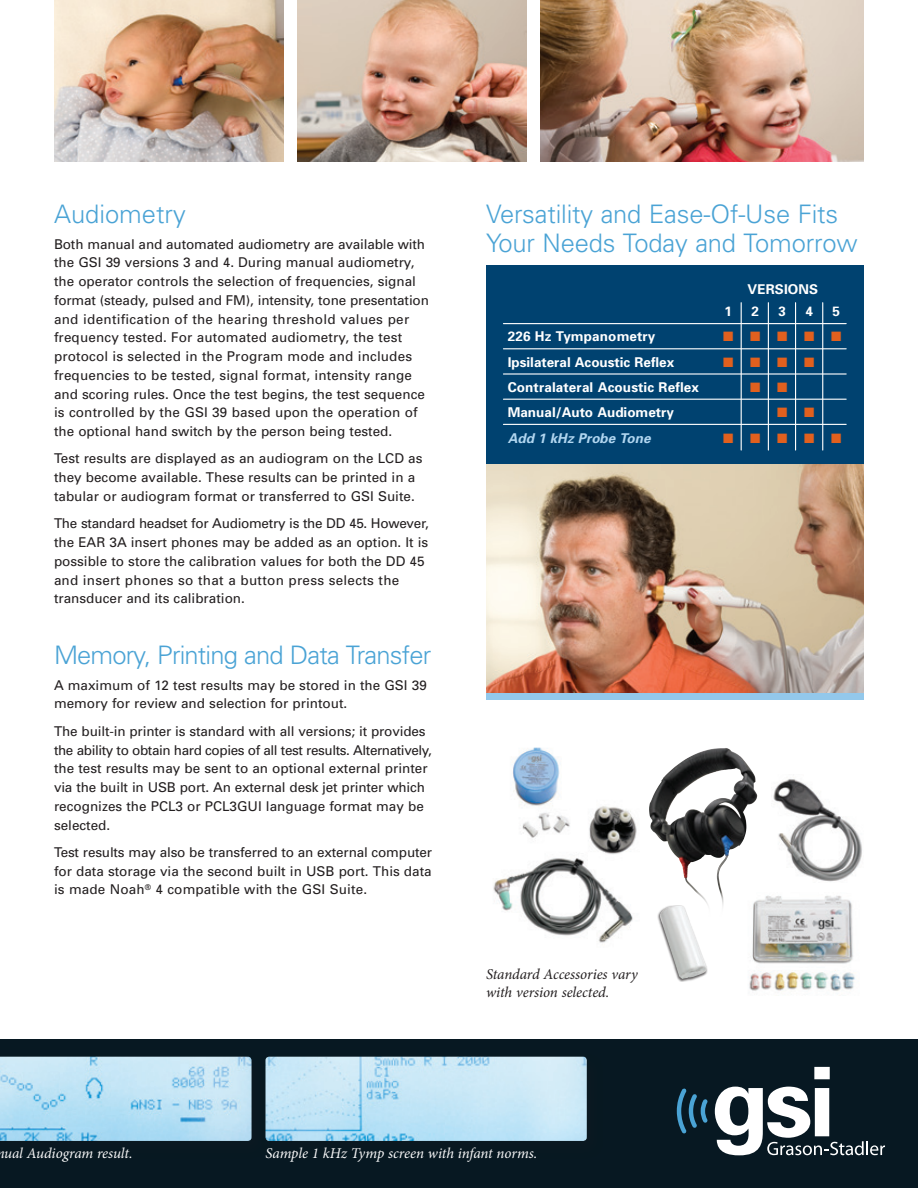
<style>
.page{position:relative;width:918px;height:1188px;background:#fff}
.page>*{position:absolute;margin:0;border:0;box-sizing:border-box;transform-origin:0 0}
.t1{font:300 25.5px/28.5px "Univers";letter-spacing:-.005em;color:#4aa3d5}
.t2{font:300 25.5px "Univers";letter-spacing:-.03em;color:#4aa3d5}
.t3{font:italic 15px "Minion Pro";letter-spacing:-.01em;color:#fff}
.t4{font:italic 15px "Minion Pro";letter-spacing:-.005em;color:#231f20}
.t5{font:13.5px/18.8px "Univers";color:#231f20}
.t6{font:700 13.5px "Univers";letter-spacing:.01em;color:#fff}
.t7{font:italic 700 13.5px "Univers";color:#b1d6f0}
.t8{font:13.5px "Zapf Dingbats";color:#e1601e}
</style>
<div class="page">
<div style="left:0;top:1040px;width:918px;height:148px;background:#071822"></div>
<svg style="left:715px;top:1067px;width:170px;height:89px"></svg>
<svg style="left:677px;top:1088px;width:31px;height:45px"></svg>
<img style="left:0;top:1057px;width:252px;height:84px">
<img style="left:266px;top:1057px;width:321px;height:84px">
<img style="left:54px;top:0;width:230px;height:162px">
<img style="left:297px;top:0;width:229px;height:162px">
<img style="left:540px;top:0;width:324px;height:162px">
<img style="left:486px;top:464px;width:378px;height:230px">
<div style="left:486px;top:694px;width:378px;height:6px;background:#93c8eb"></div>
<div style="left:486px;top:266px;width:378px;height:198px;background:#004270"></div>
<hr style="left:503px;top:323px;width:343px;height:1px;background:#fff">
<hr style="left:503px;top:348px;width:343px;height:1px;background:#fff">
<hr style="left:503px;top:373px;width:343px;height:2px;background:#fff">
<hr style="left:503px;top:399px;width:343px;height:1px;background:#fff">
<hr style="left:503px;top:424px;width:343px;height:1px;background:#fff">
<hr style="left:741px;top:303px;width:1px;height:147px;background:#fff">
<hr style="left:768px;top:303px;width:1px;height:147px;background:#fff">
<hr style="left:795px;top:303px;width:1px;height:147px;background:#fff">
<hr style="left:822px;top:303px;width:1px;height:147px;background:#fff">
<img style="left:773px;top:779px;width:89px;height:103px">
<img style="left:493px;top:747px;width:144px;height:196px">
<img style="left:649px;top:748px;width:77px;height:143px">
<div style="left:657px;top:905px;width:50px;height:77px;background:#231f20;opacity:.7"></div>
<img style="left:660px;top:906px;width:47px;height:73px">
<img style="left:749px;top:895px;width:106px;height:96px">
<svg style="left:767px;top:383px;width:2px;height:9px"></svg>
<p class="t1" style="left:54px;top:199px;width:133px">Audiometry</p>
<p class="t5" style="left:54px;top:234px;width:376px">Both manual and automated audiometry are available with the GSI 39 versions 3 and 4. During manual audiometry, the operator controls the selection of frequencies, signal format (steady, pulsed and FM), intensity, tone presentation and identification of the hearing threshold values per frequency tested. For automated audiometry, the test protocol is selected in the Program mode and includes frequencies to be tested, signal format, intensity range and scoring rules. Once the test begins, the test sequence is controlled by the GSI 39 based upon the operation of the optional hand switch by the person being tested.</p>
<p class="t5" style="left:54px;top:449px;width:370px">Test results are displayed as an audiogram on the LCD as they become available. These results can be printed in a tabular or audiogram format or transferred to GSI Suite.</p>
<p class="t5" style="left:54px;top:514px;width:376px">The standard headset for Audiometry is the DD 45. However, the EAR 3A insert phones may be added as an option. It is possible to store the calibration values for both the DD 45 and insert phones so that a button press selects the transducer and its calibration.</p>
<p class="t2" style="left:54px;top:640px;width:379px">Memory, Printing and Data Transfer</p>
<p class="t5" style="left:54px;top:675px;width:374px">A maximum of 12 test results may be stored in the GSI 39 memory for review and selection for printout.</p>
<p class="t5" style="left:54px;top:721px;width:380px">The built-in printer is standard with all versions; it provides the ability to obtain hard copies of all test results. Alternatively, the test results may be sent to an optional external printer via the built in USB port. An external desk jet printer which recognizes the PCL3 or PCL3GUI language format may be selected.</p>
<p class="t5" style="left:54px;top:843px;width:380px;text-align:justify">Test results may also be transferred to an external computer for data storage via the second built in USB port. This data is made Noah<sup>®</sup> 4 compatible with the GSI Suite.</p>
<p class="t1" style="left:486px;top:199px;width:373px">Versatility and Ease-Of-Use Fits<br>Your Needs Today and Tomorrow</p>
<p class="t6" style="left:748px;top:280px;width:72px">VERSIONS</p>
<p class="t6" style="left:724px;top:303px;width:9px">1</p>
<p class="t6" style="left:751px;top:303px;width:9px">2</p>
<p class="t6" style="left:778px;top:303px;width:9px">3</p>
<p class="t6" style="left:805px;top:303px;width:9px">4</p>
<p class="t6" style="left:832px;top:303px;width:9px">5</p>
<p class="t6" style="left:508px;top:328px;width:149px">226 Hz Tympanometry</p>
<p class="t8" style="left:723px;top:330px;width:120px">■■■■■</p>
<p class="t6" style="left:508px;top:353px;width:168px">Ipsilateral Acoustic Reflex</p>
<p class="t8" style="left:723px;top:356px;width:93px">■■■■</p>
<p class="t6" style="left:508px;top:379px;width:193px">Contralateral Acoustic Reflex</p>
<p class="t6" style="left:508px;top:404px;width:168px">Manual/Auto Audiometry</p>
<p class="t7" style="left:508px;top:429px;width:144px">Add 1 kHz Probe Tone</p>
<p class="t8" style="left:723px;top:432px;width:120px">■■■■■</p>
<p class="t4" style="left:486px;top:964px;width:153px">Standard Accessories vary</p>
<p class="t4" style="left:486px;top:982px;width:125px">with version selected.</p>
<p class="t3" style="left:-4px;top:1143px;width:138px">nual Audiogram result.</p>
<p class="t3" style="left:266px;top:1143px;width:273px">Sample 1 kHz Tymp screen with infant norms.</p>
</div>
